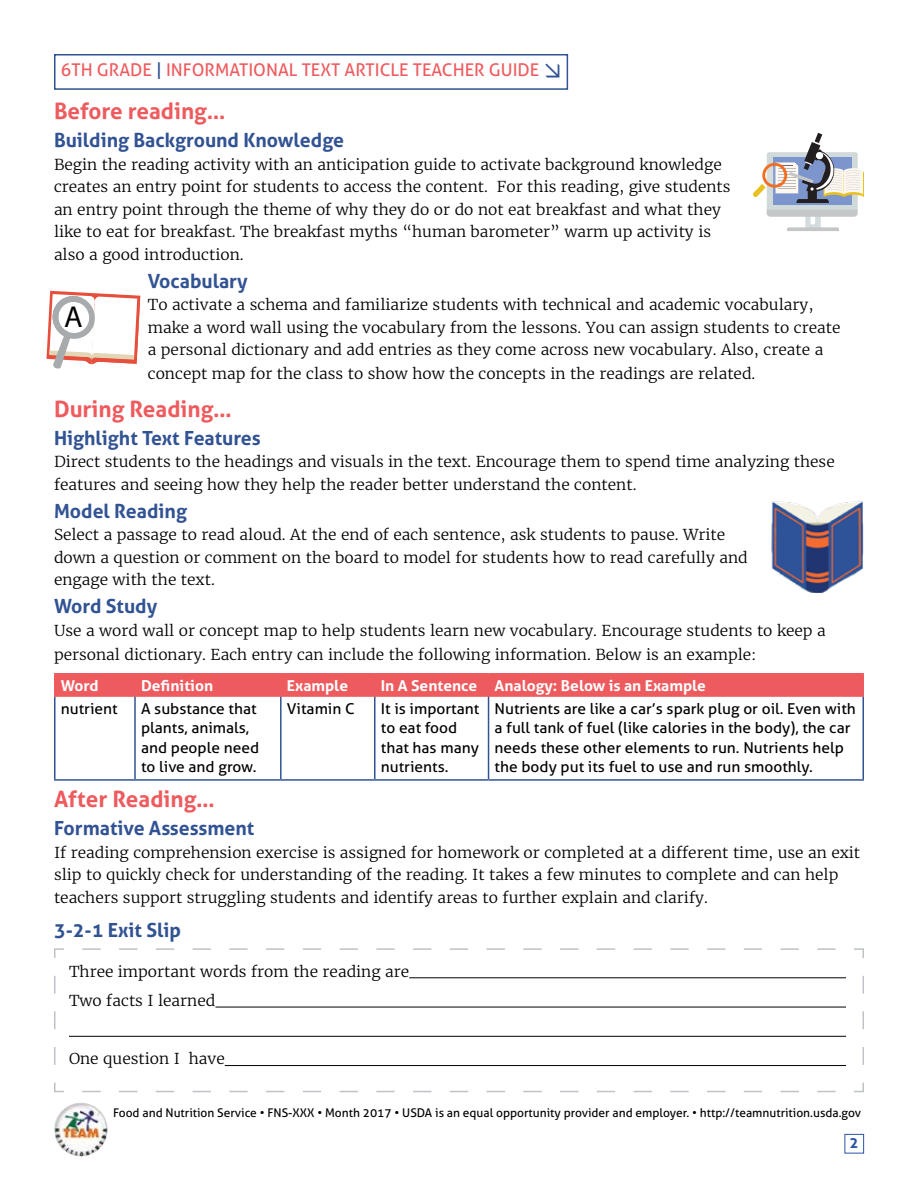
<style>
.page{position:relative;width:918px;height:1188px;background:#fff}
.page>*{position:absolute;margin:0;border:0;box-sizing:border-box;transform-origin:0 0}
.t1{font:30.3px "Myriad Pro";color:#000}
.t2{font:700 22.5px "Aller";color:#ee5b5e}
.t3{font:700 19.5px "Aller";color:#325393}
.t4{font:17.55px "Aller";color:#ee5b5e}
.t5{font:300 15px/22.5px "Merriweather";color:#000;scale:1.04 1}
.t6{font:15px/19.5px "Aller";color:#000;scale:1.04 1}
.t7{font:700 15px "Aller";color:#fff;scale:1.04 1}
.t8{font:700 15px "Aller";color:#2b54a5}
.t9{font:12px "Aller";color:#000}
.s1{color:#325393}
</style>
<div class="page">
<div style="left:844px;top:1134px;width:20px;height:20px;border:1px solid #2b54a5"></div>
<hr style="left:54px;top:673px;width:81px;height:2px;background:#ee5b5e">
<hr style="left:54px;top:675px;width:2px;height:22px;background:#ee5b5e">
<hr style="left:135px;top:673px;width:146px;height:2px;background:#ee5b5e">
<hr style="left:281px;top:673px;width:94px;height:2px;background:#ee5b5e">
<hr style="left:375px;top:673px;width:114px;height:2px;background:#ee5b5e">
<hr style="left:489px;top:673px;width:375px;height:2px;background:#ee5b5e">
<div style="left:55px;top:675px;width:807px;height:22px;background:#ee5b5e"></div>
<hr style="left:862px;top:675px;width:2px;height:22px;background:#ee5b5e">
<hr style="left:54px;top:697px;width:2px;height:82px;background:#325393">
<hr style="left:134px;top:697px;width:2px;height:82px;background:#325393">
<hr style="left:280px;top:697px;width:2px;height:82px;background:#325393">
<hr style="left:374px;top:697px;width:2px;height:82px;background:#325393">
<hr style="left:488px;top:697px;width:1px;height:82px;background:#325393">
<hr style="left:862px;top:697px;width:2px;height:82px;background:#325393">
<hr style="left:54px;top:779px;width:81px;height:2px;background:#325393">
<hr style="left:135px;top:779px;width:146px;height:2px;background:#325393">
<hr style="left:281px;top:779px;width:94px;height:2px;background:#325393">
<hr style="left:375px;top:779px;width:114px;height:2px;background:#325393">
<hr style="left:489px;top:779px;width:375px;height:2px;background:#325393">
<svg style="left:54px;top:948px;width:810px;height:145px"></svg>
<div style="left:767px;top:152px;width:91px;height:59px;background:#d1dadb;border-radius:2px"></div>
<div style="left:773px;top:157px;width:78px;height:47px;background:#7c96cd"></div>
<svg style="left:767px;top:210px;width:91px;height:21px"></svg>
<svg style="left:753px;top:133px;width:111px;height:70px"></svg>
<svg style="left:46px;top:291px;width:94px;height:78px"></svg>
<img style="left:771px;top:501px;width:93px;height:92px">
<img style="left:54px;top:1103px;width:54px;height:53px;border-radius:27px">
<div style="left:54px;top:54px;width:514px;height:36px;border:2px solid #325393"></div>
<p class="t4" style="left:61px;top:60px;width:502px">6TH GRADE <span class="s1">|</span> INFORMATIONAL TEXT ARTICLE TEACHER GUIDE <span class="s1">➢</span></p>
<h2 class="t2" style="left:54px;top:97px;width:173px">Before reading…</h2>
<h3 class="t3" style="left:54px;top:128px;width:292px">Building Background Knowledge</h3>
<p class="t5" style="left:54px;top:153px;width:652px">Begin the reading activity with an anticipation guide to activate background knowledge creates an entry point for students to access the content. For this reading, give students an entry point through the theme of why they do or do not eat breakfast and what they like to eat for breakfast. The breakfast myths “human barometer” warm up activity is also a good introduction.</p>
<h3 class="t3" style="left:148px;top:269px;width:101px">Vocabulary</h3>
<p class="t5" style="left:148px;top:294px;width:668px">To activate a schema and familiarize students with technical and academic vocabulary, make a word wall using the vocabulary from the lessons. You can assign students to create a personal dictionary and add entries as they come across new vocabulary. Also, create a</p>
<p class="t5" style="left:148px;top:363px;width:586px">concept map for the class to show how the concepts in the readings are related.</p>
<h2 class="t2" style="left:54px;top:395px;width:179px">During Reading…</h2>
<h3 class="t3" style="left:54px;top:426px;width:208px">Highlight Text Features</h3>
<p class="t5" style="left:54px;top:451px;width:752px">Direct students to the headings and visuals in the text. Encourage them to spend time analyzing these features and seeing how they help the reader better understand the content.</p>
<h3 class="t3" style="left:54px;top:499px;width:135px">Model Reading</h3>
<p class="t5" style="left:54px;top:524px;width:669px">Select a passage to read aloud. At the end of each sentence, ask students to pause. Write down a question or comment on the board to model for students how to read carefully and engage with the text.</p>
<h3 class="t3" style="left:54px;top:594px;width:105px">Word Study</h3>
<p class="t5" style="left:54px;top:618px;width:744px;line-height:24px">Use a word wall or concept map to help students learn new vocabulary. Encourage students to keep a personal dictionary. Each entry can include the following information. Below is an example:</p>
<p class="t7" style="left:61px;top:676px;width:38px">Word</p>
<p class="t7" style="left:141px;top:676px;width:71px">Definition</p>
<p class="t7" style="left:287px;top:676px;width:60px">Example</p>
<p class="t7" style="left:381px;top:676px;width:314px">In A Sentence Analogy: Below is an Example</p>
<p class="t6" style="left:61px;top:699px;width:56px">nutrient</p>
<p class="t6" style="left:141px;top:699px;width:115px">A substance that plants, animals, and people need to live and grow.</p>
<p class="t6" style="left:287px;top:699px;width:67px">Vitamin C</p>
<p class="t6" style="left:381px;top:699px;width:96px">It is important to eat food that has many nutrients.</p>
<p class="t6" style="left:495px;top:699px;width:349px">Nutrients are like a car’s spark plug or oil. Even with a full tank of fuel (like calories in the body), the car needs these other elements to run. Nutrients help the body put its fuel to use and run smoothly.</p>
<h2 class="t2" style="left:54px;top:785px;width:162px">After Reading…</h2>
<h3 class="t3" style="left:54px;top:816px;width:202px">Formative Assessment</h3>
<p class="t5" style="left:54px;top:841px;width:777px">If reading comprehension exercise is assigned for homework or completed at a different time, use an exit slip to quickly check for understanding of the reading. It takes a few minutes to complete and can help teachers support struggling students and identify areas to further explain and clarify.</p>
<h3 class="t3" style="left:54px;top:918px;width:128px">3-2-1 Exit Slip</h3>
<p class="t5" style="left:69px;top:957px;width:329px;line-height:29.2px">Three important words from the reading are<br>Two facts I learned</p>
<h1 class="t1" style="left:64px;top:298px;width:20px">A</h1>
<p class="t5" style="left:69px;top:1048px;width:151px">One question I have</p>
<p class="t9" style="left:113px;top:1106px;width:750px">Food and Nutrition Service • FNS-XXX • Month 2017 • USDA is an equal opportunity provider and employer. • http://teamnutrition.usda.gov</p>
<p class="t8" style="left:850px;top:1134px;width:10px">2</p>
</div>
